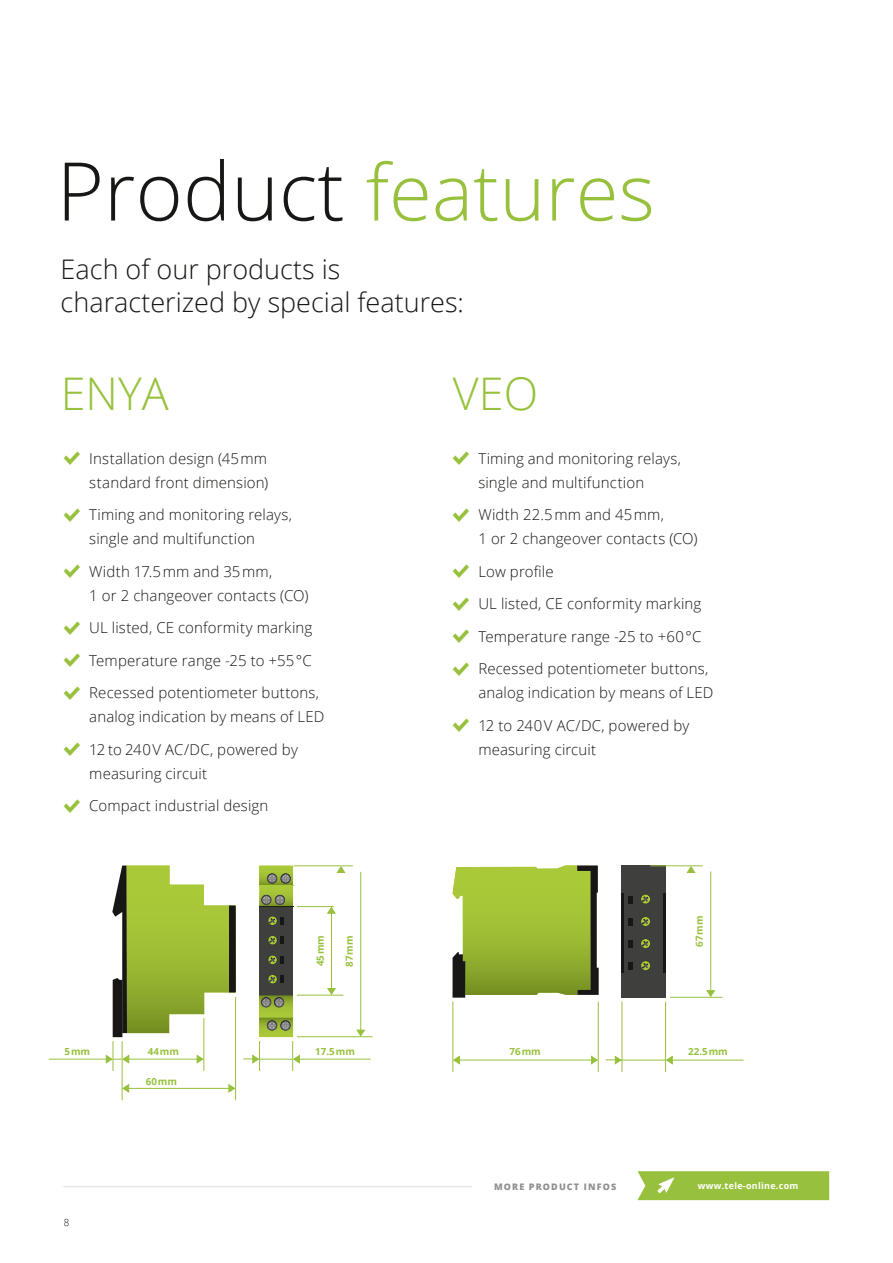
<style>
.page{position:relative;width:893px;height:1263px;background:#fff}
.page>*{position:absolute;margin:0;border:0;box-sizing:border-box;transform-origin:0 0}
.t1{font:300 78px "Open Sans";color:#97c13c}
.t2{font:300 45px "Open Sans";color:#97c13c}
.t3{font:300 27px/33px "Open Sans";color:#181715}
.t4{font:300 15px/32.5px "Open Sans";letter-spacing:.01em;color:#181715}
.t5{font:700 9.75px "Open Sans";color:#97c13c}
.t6{font:300 9.75px "Open Sans";color:#181715}
.t7{font:700 9px "Open Sans";letter-spacing:.03em;color:#fff}
.t8{font:800 9px "Open Sans";letter-spacing:.125em;color:#8f908f}
.s1{font-size:81px;color:#181715}
.s2{font-family:"telehaase check";font-weight:400;font-size:16.5px;color:#97c13c}
</style>
<div class="page">
<hr style="left:113px;top:1041px;width:1px;height:30px;background:#97c13c">
<hr style="left:235px;top:997px;width:1px;height:103px;background:#97c13c">
<hr style="left:49px;top:1059px;width:62px;height:1px;background:#97c13c">
<hr style="left:122px;top:1041px;width:1px;height:59px;background:#97c13c">
<hr style="left:204px;top:1018px;width:1px;height:53px;background:#97c13c">
<hr style="left:127px;top:1059px;width:72px;height:1px;background:#97c13c">
<svg style="left:196px;top:1054px;width:8px;height:10px"></svg>
<svg style="left:122px;top:1083px;width:8px;height:10px"></svg>
<hr style="left:127px;top:1088px;width:103px;height:1px;background:#97c13c">
<svg style="left:228px;top:1084px;width:8px;height:9px"></svg>
<svg style="left:105px;top:1054px;width:25px;height:10px"></svg>
<hr style="left:277px;top:865px;width:76px;height:1px;background:#97c13c">
<hr style="left:297px;top:1036px;width:76px;height:1px;background:#97c13c">
<svg style="left:356px;top:1029px;width:9px;height:8px"></svg>
<hr style="left:360px;top:872px;width:1px;height:160px;background:#97c13c">
<svg style="left:336px;top:865px;width:10px;height:8px"></svg>
<hr style="left:297px;top:906px;width:37px;height:1px;background:#97c13c">
<hr style="left:297px;top:995px;width:46px;height:1px;background:#97c13c">
<svg style="left:327px;top:988px;width:9px;height:7px"></svg>
<hr style="left:331px;top:911px;width:1px;height:77px;background:#97c13c">
<svg style="left:327px;top:906px;width:9px;height:8px"></svg>
<div style="left:259px;top:906px;width:34px;height:89px;background:#3f3f3e"></div>
<svg style="left:259px;top:995px;width:34px;height:42px"></svg>
<svg style="left:268px;top:974px;width:16px;height:10px"></svg>
<svg style="left:268px;top:955px;width:16px;height:9px"></svg>
<svg style="left:268px;top:935px;width:16px;height:10px"></svg>
<svg style="left:268px;top:916px;width:16px;height:9px"></svg>
<svg style="left:259px;top:865px;width:34px;height:41px"></svg>
<svg style="left:112px;top:865px;width:124px;height:172px"></svg>
<div style="left:229px;top:905px;width:7px;height:87px;background:#181715"></div>
<hr style="left:259px;top:1041px;width:1px;height:30px;background:#97c13c">
<hr style="left:299px;top:1059px;width:72px;height:1px;background:#97c13c">
<hr style="left:292px;top:1041px;width:1px;height:30px;background:#97c13c">
<svg style="left:292px;top:1054px;width:8px;height:10px"></svg>
<hr style="left:259px;top:1059px;width:34px;height:1px;background:#97c13c">
<svg style="left:243px;top:1054px;width:16px;height:10px"></svg>
<svg style="left:453px;top:865px;width:146px;height:133px;background:#97b140"></svg>
<div style="left:621px;top:865px;width:45px;height:133px;background:#3f3f3e"></div>
<hr style="left:621px;top:893px;width:3px;height:79px;background:#181715">
<svg style="left:628px;top:896px;width:5px;height:7px"></svg>
<svg style="left:628px;top:918px;width:5px;height:7px"></svg>
<svg style="left:628px;top:941px;width:5px;height:7px"></svg>
<svg style="left:628px;top:962px;width:5px;height:7px"></svg>
<hr style="left:664px;top:893px;width:2px;height:79px;background:#181715">
<svg style="left:640px;top:894px;width:11px;height:10px"></svg>
<svg style="left:640px;top:916px;width:11px;height:10px"></svg>
<svg style="left:640px;top:939px;width:11px;height:9px"></svg>
<svg style="left:640px;top:961px;width:11px;height:9px"></svg>
<hr style="left:598px;top:1001px;width:1px;height:71px;background:#97c13c">
<hr style="left:453px;top:1001px;width:1px;height:71px;background:#97c13c">
<svg style="left:452px;top:1055px;width:8px;height:10px"></svg>
<hr style="left:458px;top:1060px;width:134px;height:1px;background:#97c13c">
<svg style="left:591px;top:1055px;width:8px;height:10px"></svg>
<hr style="left:622px;top:1001px;width:1px;height:71px;background:#97c13c">
<hr style="left:672px;top:1060px;width:71px;height:1px;background:#97c13c">
<hr style="left:665px;top:1001px;width:1px;height:71px;background:#97c13c">
<svg style="left:665px;top:1055px;width:8px;height:10px"></svg>
<hr style="left:615px;top:1060px;width:50px;height:1px;background:#97c13c">
<svg style="left:606px;top:1055px;width:16px;height:10px"></svg>
<hr style="left:650px;top:865px;width:53px;height:1px;background:#97c13c">
<hr style="left:670px;top:997px;width:53px;height:1px;background:#97c13c">
<svg style="left:706px;top:990px;width:9px;height:8px"></svg>
<hr style="left:710px;top:871px;width:1px;height:122px;background:#97c13c">
<svg style="left:686px;top:865px;width:10px;height:8px"></svg>
<hr style="left:63px;top:1186px;width:568px;height:1px;background:#e6e6e7">
<div style="left:472px;top:1181px;width:166px;height:11px;background:#fff"></div>
<svg style="left:638px;top:1171px;width:191px;height:29px;background:#9bc345"></svg>
<h1 class="t1" style="left:57px;top:139px;width:600px"><span class="s1">Product</span> features</h1>
<h3 class="t3" style="left:61px;top:251px;width:405px">Each of our products is characterized by special features:</h3>
<h2 class="t2" style="left:61px;top:362px;width:110px">ENYA</h2>
<h2 class="t2" style="left:453px;top:362px;width:87px">VEO</h2>
<p class="t4" style="left:64px;top:446px;width:206px;line-height:24px;text-align:right"><span class="s2">A</span> Installation design (45 mm standard front dimension)</p>
<p class="t4" style="left:89px;top:502px;width:204px;line-height:24px;text-indent:-26px"><span class="s2">A</span> Timing and monitoring relays, single and multifunction</p>
<p class="t4" style="left:89px;top:559px;width:221px;line-height:24px;text-indent:-26px"><span class="s2">A</span> Width 17.5 mm and 35 mm,<br>1 or 2 changeover contacts (CO)</p>
<p class="t4" style="left:64px;top:611px;width:257px"><span class="s2">A</span> UL listed, CE conformity marking<br><span class="s2">A</span> Temperature range -25 to +55 °C<br><span class="s2">A</span> Recessed potentiometer buttons,</p>
<p class="t4" style="left:64px;top:700px;width:262px;text-indent:26px">analog indication by means of LED<br><span class="s2">A</span> 12 to 240 V AC/DC, powered by</p>
<p class="t4" style="left:64px;top:756px;width:206px;text-indent:26px">measuring circuit<br><span class="s2">A</span> Compact industrial design</p>
<p class="t5" style="left:313px;top:966px;width:33px;rotate:-90deg">45 mm</p>
<p class="t5" style="left:343px;top:967px;width:33px;rotate:-90deg">87 mm</p>
<p class="t4" style="left:478px;top:446px;width:204px;line-height:24px;text-indent:-26px"><span class="s2">A</span> Timing and monitoring relays, single and multifunction</p>
<p class="t4" style="left:478px;top:502px;width:221px;line-height:24px;text-indent:-26px"><span class="s2">A</span> Width 22.5 mm and 45 mm,<br>1 or 2 changeover contacts (CO)</p>
<p class="t4" style="left:453px;top:554px;width:257px"><span class="s2">A</span> Low profile<br><span class="s2">A</span> UL listed, CE conformity marking<br><span class="s2">A</span> Temperature range -25 to +60 °C<br><span class="s2">A</span> Recessed potentiometer buttons,</p>
<p class="t4" style="left:453px;top:676px;width:262px;text-indent:26px">analog indication by means of LED<br><span class="s2">A</span> 12 to 240 V AC/DC, powered by</p>
<p class="t4" style="left:478px;top:732px;width:119px">measuring circuit</p>
<p class="t5" style="left:693px;top:947px;width:33px;rotate:-90deg">67 mm</p>
<p class="t5" style="left:65px;top:1045px;width:27px">5 mm</p>
<p class="t6" style="left:64px;top:1215px;width:7px">8</p>
<p class="t5" style="left:148px;top:1045px;width:33px">44 mm</p>
<p class="t5" style="left:315px;top:1045px;width:41px">17.5 mm</p>
<p class="t5" style="left:510px;top:1045px;width:33px">76 mm</p>
<p class="t5" style="left:688px;top:1045px;width:41px">22.5 mm</p>
<p class="t5" style="left:146px;top:1075px;width:33px">60 mm</p>
<p class="t8" style="left:494px;top:1180px;width:124px">MORE PRODUCT INFOS</p>
<p class="t7" style="left:698px;top:1179px;width:102px">www.tele-online.com</p>
</div>
